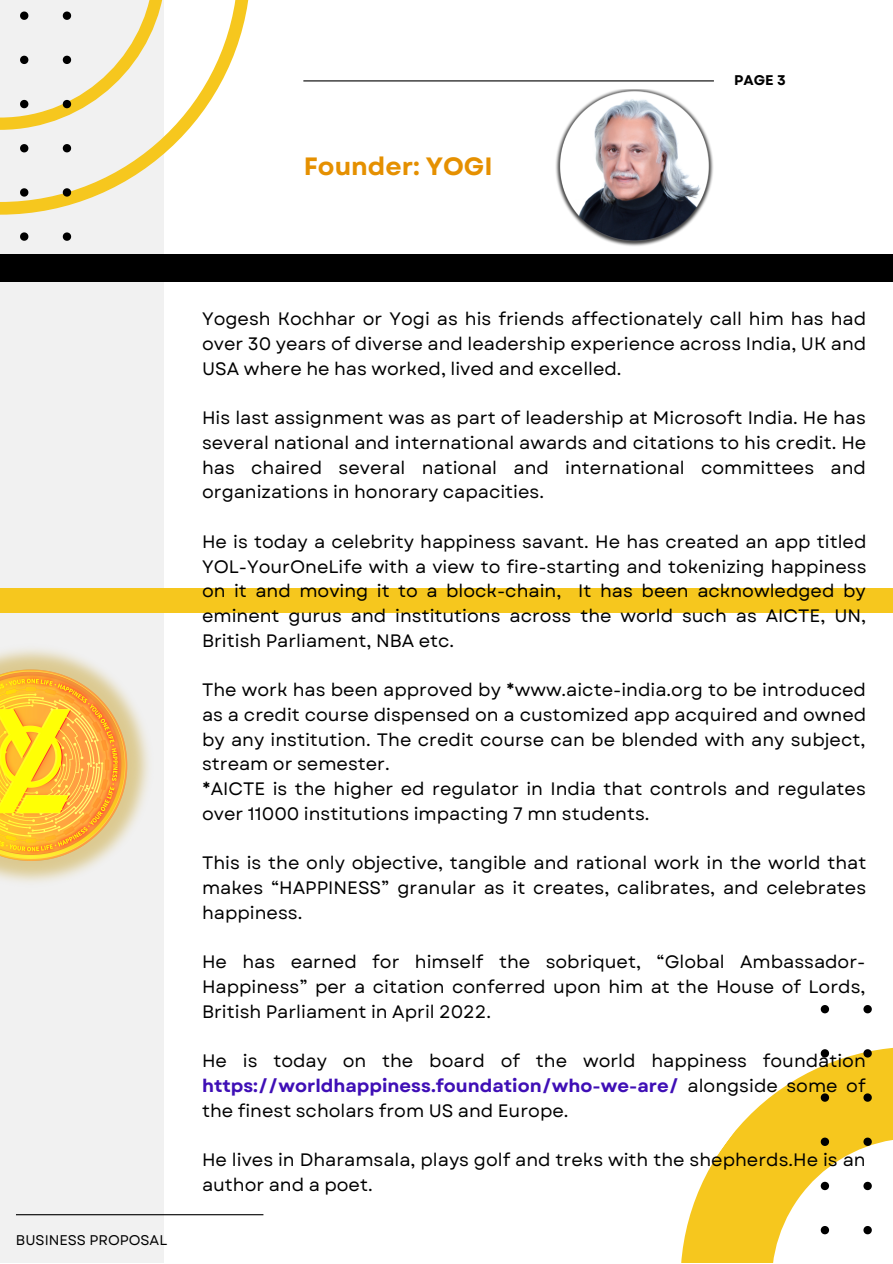
<style>
.page{position:relative;width:893px;height:1264px;background:#fff}
.page>*{position:absolute;margin:0;border:0;box-sizing:border-box;transform-origin:0 0}
.t1{font:700 25.05px "Garet";color:#e59000}
.t2{font:18px/24.8px "Garet";color:#000;text-align:justify}
.t3{font:13.95px "Garet";color:#000}
.t4{font:700 13.95px "Garet";color:#000}
.s1{font-weight:700;color:#3f0fb6}
</style>
<div class="page">
<div style="left:0;top:0;width:164px;height:1262px;background:#f1f1f1"></div>
<svg style="left:71px;top:0;width:178px;height:205px"></svg>
<div style="left:0;top:588px;width:892px;height:24px;background:#f6c71e"></div>
<div style="left:0;top:254px;width:892px;height:28px;background:#000"></div>
<svg style="left:0;top:11px;width:71px;height:230px"></svg>
<hr style="left:303px;top:80px;width:410px;height:1px;background:#000">
<hr style="left:16px;top:1214px;width:247px;height:1px;background:#000">
<svg style="left:681px;top:1067px;width:139px;height:195px;fill:#f6c71e"></svg>
<svg style="left:820px;top:1005px;width:72px;height:230px"></svg>
<img style="left:555px;top:89px;width:158px;height:157px">
<img style="left:0;top:649px;width:149px;height:233px">
<p class="t1" style="left:304px;top:148px;width:190px">Founder: YOGI</p>
<p class="t4" style="left:734px;top:70px;width:53px">PAGE 3</p>
<p class="t3" style="left:16px;top:1229px;width:153px">BUSINESS PROPOSAL</p>
<p class="t2" style="left:202px;top:306px;width:665px">Yogesh Kochhar or Yogi as his friends affectionately call him has had over 30 years of diverse and leadership experience across India, UK and USA where he has worked, lived and excelled.</p>
<p class="t2" style="left:202px;top:405px;width:665px">His last assignment was as part of leadership at Microsoft India. He has several national and international awards and citations to his credit. He has chaired several national and international committees and organizations in honorary capacities.</p>
<p class="t2" style="left:202px;top:529px;width:666px">He is today a celebrity happiness savant. He has created an app titled YOL-YourOneLife with a view to fire-starting and tokenizing happiness on it and moving it to a block-chain, It has been acknowledged by eminent gurus and institutions across the world such as AICTE, UN, British Parliament, NBA etc.</p>
<p class="t2" style="left:202px;top:677px;width:665px">The work has been approved by *www.aicte-india.org to be introduced as a credit course dispensed on a customized app acquired and owned by any institution. The credit course can be blended with any subject, stream or semester.</p>
<p class="t2" style="left:202px;top:776px;width:665px">*AICTE is the higher ed regulator in India that controls and regulates over 11000 institutions impacting 7 mn students.</p>
<p class="t2" style="left:202px;top:850px;width:665px">This is the only objective, tangible and rational work in the world that makes “HAPPINESS” granular as it creates, calibrates, and celebrates happiness.</p>
<p class="t2" style="left:202px;top:949px;width:665px">He has earned for himself the sobriquet, “Global Ambassador-Happiness” per a citation conferred upon him at the House of Lords, British Parliament in April 2022.</p>
<p class="t2" style="left:202px;top:1048px;width:665px">He is today on the board of the world happiness foundation <span class="s1">https://worldhappiness.foundation/who-we-are/</span> alongside some of the finest scholars from US and Europe.</p>
<p class="t2" style="left:202px;top:1147px;width:665px">He lives in Dharamsala, plays golf and treks with the shepherds.He is an author and a poet.</p>
</div>
